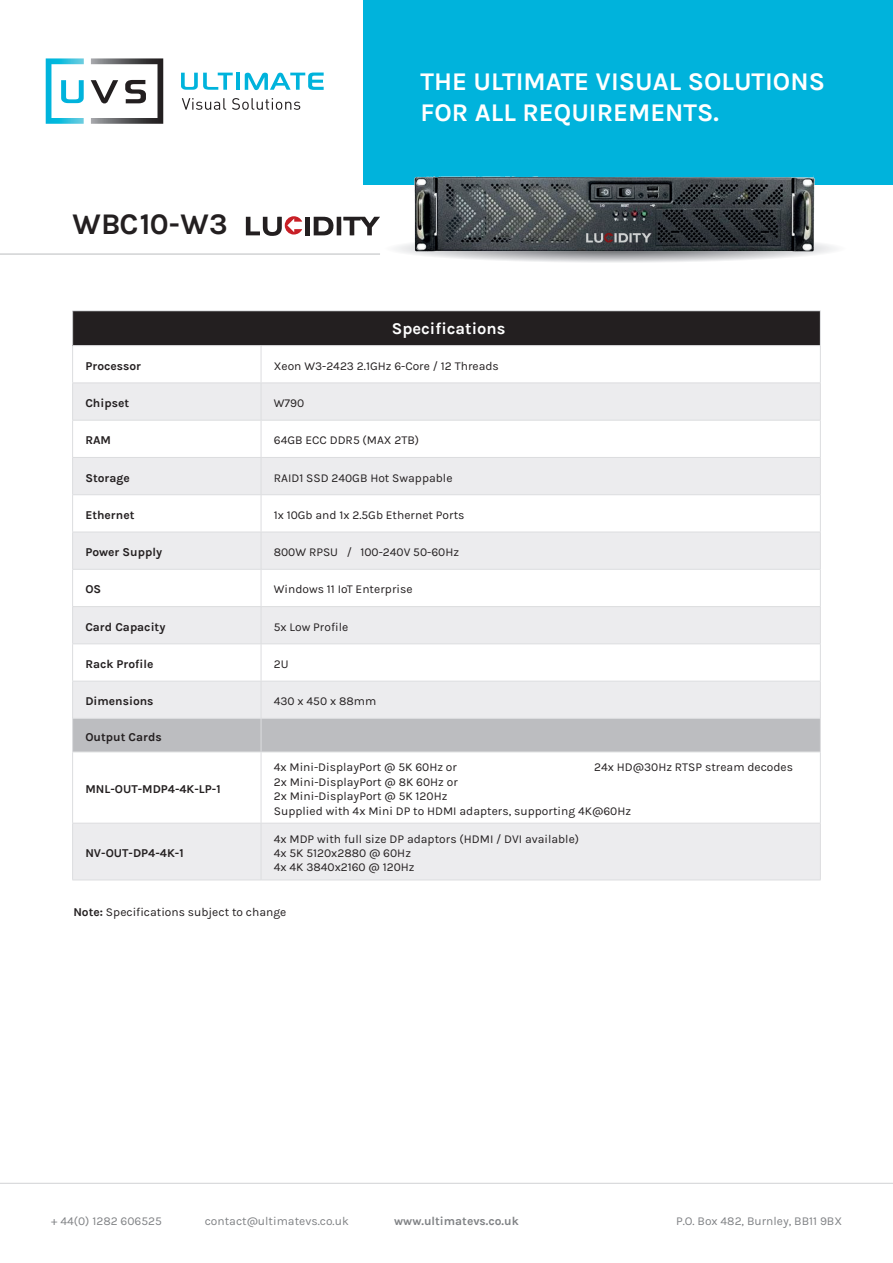
<style>
.page{position:relative;width:893px;height:1263px;background:#fff}
.page>*{position:absolute;margin:0;border:0;box-sizing:border-box;transform-origin:0 0}
.t1{font:700 30px "Karla";color:#231f20}
.t2{font:700 25.5px/30.6px "Karla";color:#fff}
.t3{font:700 16.5px "Karla";color:#fff}
.t4{font:12px "Karla";color:#231f20}
.t5{font:700 12px "Karla";color:#231f20}
.t6{font:12px "Karla";color:#808285}
.t7{font:700 12px "Karla";color:#808285}
.s1{font-weight:700}
</style>
<div class="page">
<svg style="left:46px;top:58px;width:38px;height:66px"></svg>
<svg style="left:91px;top:58px;width:72px;height:66px"></svg>
<svg style="left:181px;top:73px;width:52px;height:17px"></svg>
<hr style="left:236px;top:73px;width:3px;height:17px;background:#00b3dc">
<svg style="left:245px;top:73px;width:79px;height:17px"></svg>
<svg style="left:182px;top:98px;width:44px;height:12px"></svg>
<svg style="left:232px;top:98px;width:68px;height:12px"></svg>
<div style="left:363px;top:0;width:530px;height:185px;background:#00b3dc"></div>
<hr style="left:0;top:253px;width:380px;height:2px;background:#d1d2d4">
<div style="left:73px;top:311px;width:747px;height:35px;background:#231f20"></div>
<div style="left:73px;top:384px;width:747px;height:36px;background:#ececee"></div>
<svg style="left:73px;top:458px;width:747px;height:422px;fill:#ececee"></svg>
<div style="left:73px;top:719px;width:747px;height:33px;background:#bcbdc0"></div>
<hr style="left:820px;top:311px;width:1px;height:34px;background:#dcdddf">
<hr style="left:261px;top:346px;width:1px;height:37px;background:#dcdddf">
<hr style="left:820px;top:346px;width:1px;height:37px;background:#dcdddf">
<hr style="left:261px;top:383px;width:1px;height:37px;background:#dcdddf">
<hr style="left:820px;top:383px;width:1px;height:37px;background:#dcdddf">
<hr style="left:261px;top:420px;width:1px;height:37px;background:#dcdddf">
<hr style="left:820px;top:420px;width:1px;height:37px;background:#dcdddf">
<hr style="left:261px;top:458px;width:1px;height:36px;background:#dcdddf">
<hr style="left:820px;top:458px;width:1px;height:36px;background:#dcdddf">
<hr style="left:261px;top:495px;width:1px;height:37px;background:#dcdddf">
<hr style="left:820px;top:495px;width:1px;height:37px;background:#dcdddf">
<hr style="left:261px;top:532px;width:1px;height:37px;background:#dcdddf">
<hr style="left:820px;top:532px;width:1px;height:37px;background:#dcdddf">
<hr style="left:261px;top:570px;width:1px;height:36px;background:#dcdddf">
<hr style="left:820px;top:570px;width:1px;height:36px;background:#dcdddf">
<hr style="left:261px;top:607px;width:1px;height:36px;background:#dcdddf">
<hr style="left:820px;top:607px;width:1px;height:36px;background:#dcdddf">
<hr style="left:261px;top:644px;width:1px;height:37px;background:#dcdddf">
<hr style="left:820px;top:644px;width:1px;height:37px;background:#dcdddf">
<hr style="left:261px;top:681px;width:1px;height:37px;background:#dcdddf">
<hr style="left:820px;top:681px;width:1px;height:37px;background:#dcdddf">
<hr style="left:261px;top:719px;width:1px;height:33px;background:#dcdddf">
<hr style="left:820px;top:719px;width:1px;height:33px;background:#dcdddf">
<hr style="left:261px;top:752px;width:1px;height:71px;background:#dcdddf">
<hr style="left:820px;top:752px;width:1px;height:71px;background:#dcdddf">
<hr style="left:261px;top:823px;width:1px;height:57px;background:#dcdddf">
<hr style="left:820px;top:823px;width:1px;height:57px;background:#dcdddf">
<hr style="left:72px;top:310px;width:189px;height:1px;background:#dcdddf">
<hr style="left:72px;top:311px;width:1px;height:34px;background:#dcdddf">
<hr style="left:261px;top:310px;width:560px;height:1px;background:#dcdddf">
<hr style="left:72px;top:345px;width:189px;height:1px;background:#dcdddf">
<hr style="left:72px;top:346px;width:1px;height:37px;background:#dcdddf">
<hr style="left:261px;top:345px;width:560px;height:1px;background:#dcdddf">
<hr style="left:72px;top:383px;width:189px;height:1px;background:#dcdddf">
<hr style="left:72px;top:383px;width:1px;height:37px;background:#dcdddf">
<hr style="left:261px;top:383px;width:560px;height:1px;background:#dcdddf">
<hr style="left:72px;top:420px;width:189px;height:1px;background:#dcdddf">
<hr style="left:72px;top:420px;width:1px;height:37px;background:#dcdddf">
<hr style="left:261px;top:420px;width:560px;height:1px;background:#dcdddf">
<hr style="left:72px;top:457px;width:189px;height:1px;background:#dcdddf">
<hr style="left:72px;top:458px;width:1px;height:36px;background:#dcdddf">
<hr style="left:261px;top:457px;width:560px;height:1px;background:#dcdddf">
<hr style="left:72px;top:494px;width:189px;height:1px;background:#dcdddf">
<hr style="left:72px;top:495px;width:1px;height:37px;background:#dcdddf">
<hr style="left:261px;top:494px;width:560px;height:1px;background:#dcdddf">
<hr style="left:72px;top:532px;width:189px;height:1px;background:#dcdddf">
<hr style="left:72px;top:532px;width:1px;height:37px;background:#dcdddf">
<hr style="left:261px;top:532px;width:560px;height:1px;background:#dcdddf">
<hr style="left:72px;top:569px;width:189px;height:1px;background:#dcdddf">
<hr style="left:72px;top:570px;width:1px;height:36px;background:#dcdddf">
<hr style="left:261px;top:569px;width:560px;height:1px;background:#dcdddf">
<hr style="left:72px;top:606px;width:189px;height:1px;background:#dcdddf">
<hr style="left:72px;top:607px;width:1px;height:36px;background:#dcdddf">
<hr style="left:261px;top:606px;width:560px;height:1px;background:#dcdddf">
<hr style="left:72px;top:643px;width:189px;height:1px;background:#dcdddf">
<hr style="left:72px;top:644px;width:1px;height:37px;background:#dcdddf">
<hr style="left:261px;top:643px;width:560px;height:1px;background:#dcdddf">
<hr style="left:72px;top:681px;width:189px;height:1px;background:#dcdddf">
<hr style="left:72px;top:681px;width:1px;height:37px;background:#dcdddf">
<hr style="left:261px;top:681px;width:560px;height:1px;background:#dcdddf">
<hr style="left:72px;top:718px;width:189px;height:1px;background:#dcdddf">
<hr style="left:72px;top:719px;width:1px;height:33px;background:#dcdddf">
<hr style="left:261px;top:718px;width:560px;height:1px;background:#dcdddf">
<hr style="left:72px;top:752px;width:189px;height:1px;background:#dcdddf">
<hr style="left:72px;top:752px;width:1px;height:71px;background:#dcdddf">
<hr style="left:261px;top:752px;width:560px;height:1px;background:#dcdddf">
<hr style="left:72px;top:823px;width:189px;height:1px;background:#dcdddf">
<hr style="left:72px;top:823px;width:1px;height:57px;background:#dcdddf">
<hr style="left:261px;top:823px;width:560px;height:1px;background:#dcdddf">
<hr style="left:72px;top:880px;width:189px;height:1px;background:#dcdddf">
<hr style="left:261px;top:880px;width:560px;height:1px;background:#dcdddf">
<hr style="left:0;top:1183px;width:893px;height:1px;background:#d1d2d4">
<hr style="left:305px;top:217px;width:4px;height:18px;background:#231f20">
<svg style="left:246px;top:216px;width:56px;height:20px"></svg>
<svg style="left:314px;top:217px;width:522px;height:46px"></svg>
<img style="left:409px;top:175px;width:411px;height:83px">
<p class="t1" style="left:72px;top:207px;width:157px">WBC10-W3</p>
<p class="t2" style="left:421px;top:66px;width:406px">THE ULTIMATE VISUAL SOLUTIONS<br>FOR ALL REQUIREMENTS.</p>
<p class="t3" style="left:392px;top:319px;width:115px">Specifications</p>
<p class="t5" style="left:85px;top:359px;width:57px">Processor</p>
<p class="t4" style="left:274px;top:359px;width:227px">Xeon W3-2423 2.1GHz 6-Core / 12 Threads</p>
<p class="t5" style="left:85px;top:396px;width:45px">Chipset</p>
<p class="t4" style="left:274px;top:396px;width:32px">W790</p>
<p class="t5" style="left:85px;top:433px;width:27px">RAM</p>
<p class="t4" style="left:274px;top:434px;width:147px">64GB ECC DDR5 (MAX 2TB)</p>
<p class="t5" style="left:85px;top:471px;width:46px">Storage</p>
<p class="t4" style="left:274px;top:471px;width:180px">RAID1 SSD 240GB Hot Swappable</p>
<p class="t5" style="left:85px;top:508px;width:51px">Ethernet</p>
<p class="t4" style="left:274px;top:508px;width:192px">1x 10Gb and 1x 2.5Gb Ethernet Ports</p>
<p class="t5" style="left:85px;top:545px;width:78px">Power Supply</p>
<p class="t4" style="left:274px;top:546px;width:187px">800W RPSU / 100-240V 50-60Hz</p>
<p class="t5" style="left:85px;top:582px;width:17px">OS</p>
<p class="t4" style="left:274px;top:583px;width:140px">Windows 11 IoT Enterprise</p>
<p class="t5" style="left:85px;top:620px;width:82px">Card Capacity</p>
<p class="t4" style="left:274px;top:620px;width:76px">5x Low Profile</p>
<p class="t5" style="left:85px;top:657px;width:70px">Rack Profile</p>
<p class="t4" style="left:274px;top:657px;width:16px">2U</p>
<p class="t5" style="left:85px;top:694px;width:70px">Dimensions</p>
<p class="t4" style="left:274px;top:695px;width:104px">430 x 450 x 88mm</p>
<p class="t5" style="left:85px;top:730px;width:78px">Output Cards</p>
<p class="t5" style="left:85px;top:782px;width:137px">MNL-OUT-MDP4-4K-LP-1</p>
<p class="t4" style="left:274px;top:761px;width:185px">4x Mini-DisplayPort @ 5K 60Hz or</p>
<p class="t4" style="left:594px;top:761px;width:200px">24x HD@30Hz RTSP stream decodes</p>
<p class="t4" style="left:274px;top:775px;width:186px">2x Mini-DisplayPort @ 8K 60Hz or</p>
<p class="t4" style="left:274px;top:790px;width:175px">2x Mini-DisplayPort @ 5K 120Hz</p>
<p class="t4" style="left:274px;top:804px;width:359px">Supplied with 4x Mini DP to HDMI adapters, supporting 4K@60Hz</p>
<p class="t4" style="left:274px;top:832px;width:307px">4x MDP with full size DP adaptors (HDMI / DVI available)</p>
<p class="t4" style="left:274px;top:846px;width:139px">4x 5K 5120x2880 @ 60Hz</p>
<p class="t4" style="left:274px;top:861px;width:142px">4x 4K 3840x2160 @ 120Hz</p>
<p class="t4" style="left:73px;top:905px;width:214px"><span class="s1">Note:</span> Specifications subject to change</p>
<p class="t5" style="left:85px;top:846px;width:100px">NV-OUT-DP4-4K-1</p>
<p class="t6" style="left:51px;top:1214px;width:112px">+ 44(0) 1282 606525</p>
<p class="t6" style="left:205px;top:1214px;width:145px">contact@ultimatevs.co.uk</p>
<p class="t7" style="left:394px;top:1214px;width:126px">www.ultimatevs.co.uk</p>
<p class="t6" style="left:676px;top:1214px;width:168px">P.O. Box 482, Burnley, BB11 9BX</p>
</div>
